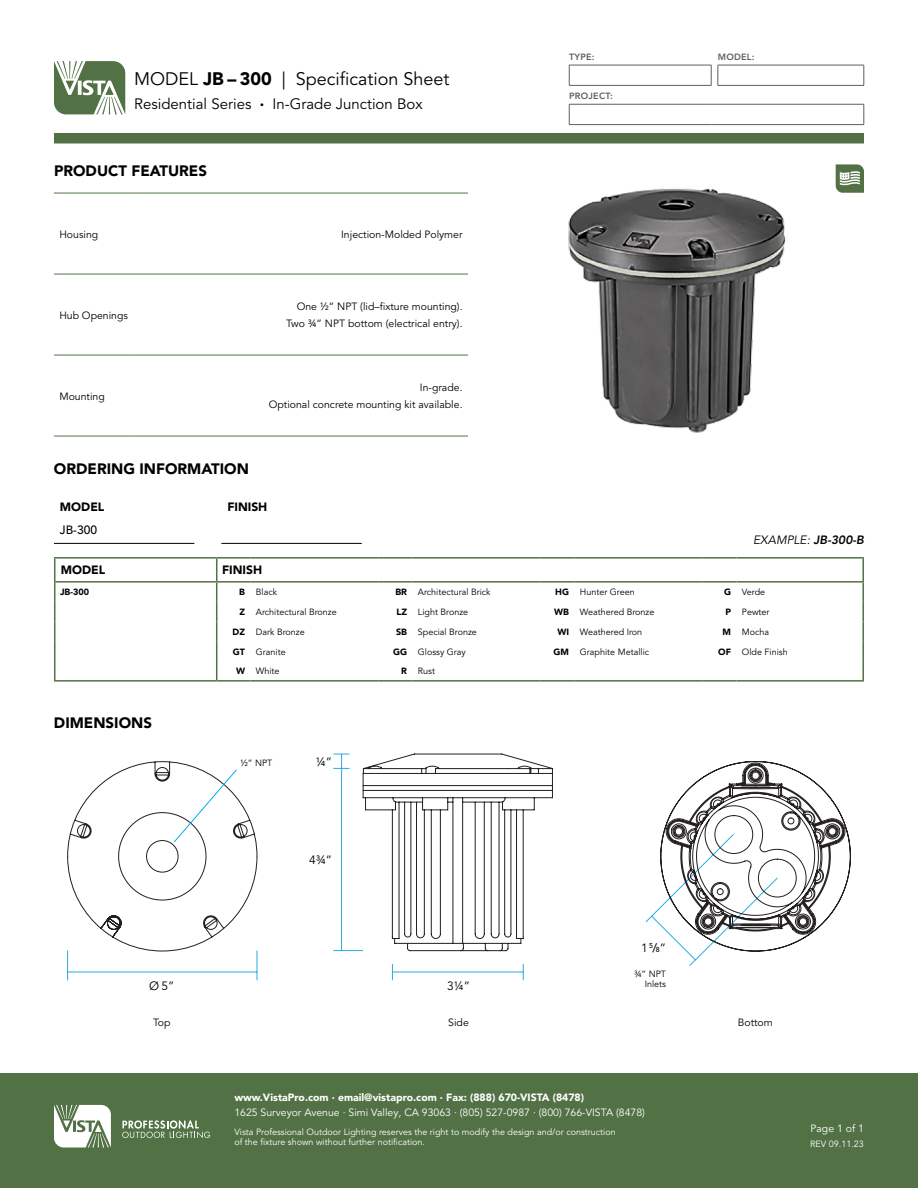
<style>
.page{position:relative;width:918px;height:1188px;background:#fff}
.page>*{position:absolute;margin:0;border:0;box-sizing:border-box;transform-origin:0 0}
.t1{font:18px "Avenir LT Pro";color:#000}
.t2{font:900 15px "Avenir LT Pro";color:#000}
.t3{font:15px "Avenir LT Pro";color:#000}
.t4{font:900 12px "Avenir LT Pro";color:#000}
.t5{font:12px "Avenir LT Pro";color:#000}
.t6{font:italic 12px "Avenir LT Pro";color:#000}
.t7{font:500 12px "Avenir LT Pro";color:#000}
.t8{font:10.5px/16.5px "Avenir LT Pro";color:#000;text-align:right}
.t9{font:10.5px "Avenir LT Pro";color:#fff}
.t10{font:900 10.5px "Avenir LT Pro";color:#fff}
.t11{font:9px/10.8px "Avenir LT Pro";color:#000;text-align:right}
.t12{font:9px/10.8px "Avenir LT Pro";color:#fff}
.t13{font:800 9px "Avenir LT Pro";letter-spacing:.025em;color:#5f5f5f}
.t14{font:900 9px "Avenir LT Pro";color:#000}
.s1{font-weight:900}
.s2{font-weight:800}
.s3{font-weight:500}
.s4{font-weight:500;font-size:7.2px}
</style>
<div class="page">
<img style="left:568px;top:164px;width:268px;height:269px">
<svg style="left:67px;top:907px;width:637px;height:74px"></svg>
<svg style="left:660px;top:761px;width:191px;height:191px"></svg>
<svg style="left:67px;top:754px;width:486px;height:197px"></svg>
<svg style="left:174px;top:769px;width:63px;height:73px"></svg>
<div style="left:0;top:1074px;width:918px;height:114px;background:#527246"></div>
<svg style="left:54px;top:1105px;width:57px;height:43px"></svg>
<svg style="left:122px;top:1120px;width:88px;height:18px"></svg>
<svg style="left:54px;top:61px;width:71px;height:53px"></svg>
<div style="left:54px;top:133px;width:810px;height:10px;background:#527246"></div>
<svg style="left:864px;top:104px;width:1px;height:20px"></svg>
<hr style="left:569px;top:65px;width:142px;height:1px;background:#5f6060">
<svg style="left:569px;top:65px;width:1px;height:20px"></svg>
<svg style="left:711px;top:65px;width:1px;height:20px"></svg>
<hr style="left:569px;top:85px;width:142px;height:1px;background:#5f6060">
<hr style="left:718px;top:85px;width:146px;height:1px;background:#5f6060">
<hr style="left:718px;top:65px;width:146px;height:1px;background:#5f5f5f">
<svg style="left:718px;top:65px;width:1px;height:20px"></svg>
<svg style="left:864px;top:65px;width:1px;height:20px"></svg>
<hr style="left:569px;top:104px;width:142px;height:1px;background:#5f5f5f">
<svg style="left:569px;top:104px;width:1px;height:20px"></svg>
<hr style="left:718px;top:104px;width:146px;height:1px;background:#5f5f5f">
<hr style="left:569px;top:124px;width:142px;height:1px;background:#5f5f5f">
<hr style="left:718px;top:124px;width:146px;height:1px;background:#5f5f5f">
<svg style="left:836px;top:164px;width:28px;height:29px"></svg>
<hr style="left:54px;top:193px;width:79px;height:1px;background:#527246">
<hr style="left:133px;top:193px;width:335px;height:1px;background:#527246">
<hr style="left:54px;top:274px;width:79px;height:1px;background:#527246">
<hr style="left:133px;top:274px;width:335px;height:1px;background:#527246">
<hr style="left:54px;top:355px;width:79px;height:1px;background:#527246">
<hr style="left:54px;top:436px;width:79px;height:1px;background:#527246">
<hr style="left:133px;top:355px;width:335px;height:1px;background:#527246">
<hr style="left:133px;top:436px;width:335px;height:1px;background:#527246">
<hr style="left:54px;top:543px;width:140px;height:1px;background:#000">
<hr style="left:221px;top:543px;width:141px;height:1px;background:#000">
<hr style="left:54px;top:557px;width:163px;height:2px;background:#527246">
<hr style="left:217px;top:557px;width:33px;height:2px;background:#527246">
<hr style="left:250px;top:557px;width:129px;height:2px;background:#527246">
<hr style="left:379px;top:557px;width:33px;height:2px;background:#527246">
<hr style="left:412px;top:557px;width:129px;height:2px;background:#527246">
<hr style="left:541px;top:557px;width:33px;height:2px;background:#527246">
<hr style="left:574px;top:557px;width:129px;height:2px;background:#527246">
<hr style="left:703px;top:557px;width:33px;height:2px;background:#527246">
<hr style="left:736px;top:557px;width:128px;height:2px;background:#527246">
<hr style="left:862px;top:559px;width:2px;height:22px;background:#527246">
<hr style="left:54px;top:581px;width:163px;height:2px;background:#527246">
<hr style="left:217px;top:581px;width:33px;height:2px;background:#527246">
<hr style="left:250px;top:581px;width:129px;height:2px;background:#527246">
<hr style="left:379px;top:581px;width:33px;height:2px;background:#527246">
<hr style="left:412px;top:581px;width:129px;height:2px;background:#527246">
<hr style="left:541px;top:581px;width:33px;height:2px;background:#527246">
<hr style="left:574px;top:581px;width:129px;height:2px;background:#527246">
<hr style="left:703px;top:581px;width:33px;height:2px;background:#527246">
<hr style="left:736px;top:581px;width:128px;height:2px;background:#527246">
<svg style="left:862px;top:583px;width:2px;height:38px"></svg>
<hr style="left:862px;top:621px;width:2px;height:20px;background:#527246">
<hr style="left:862px;top:641px;width:2px;height:20px;background:#527246">
<svg style="left:54px;top:559px;width:1px;height:121px"></svg>
<hr style="left:54px;top:680px;width:163px;height:2px;background:#527246">
<svg style="left:216px;top:559px;width:1px;height:121px"></svg>
<hr style="left:217px;top:680px;width:33px;height:2px;background:#527246">
<hr style="left:250px;top:680px;width:129px;height:2px;background:#527246">
<hr style="left:379px;top:680px;width:33px;height:2px;background:#527246">
<hr style="left:412px;top:680px;width:129px;height:2px;background:#527246">
<hr style="left:541px;top:680px;width:33px;height:2px;background:#527246">
<hr style="left:574px;top:680px;width:129px;height:2px;background:#527246">
<hr style="left:703px;top:680px;width:33px;height:2px;background:#527246">
<svg style="left:862px;top:661px;width:2px;height:19px"></svg>
<hr style="left:736px;top:680px;width:128px;height:2px;background:#527246">
<h1 class="t1" style="left:134px;top:68px;width:317px">MODEL <span class="s1">JB – 300</span> | Specification Sheet</h1>
<h2 class="t3" style="left:134px;top:95px;width:290px">Residential Series <span class="s1">·</span> In-Grade Junction Box</h2>
<h2 class="t2" style="left:54px;top:162px;width:155px">PRODUCT FEATURES</h2>
<p class="t8" style="left:59px;top:226px;width:40px">Housing</p>
<p class="t8" style="left:341px;top:226px;width:123px">Injection-Molded Polymer</p>
<p class="t8" style="left:59px;top:307px;width:70px">Hub Openings</p>
<p class="t8" style="left:286px;top:299px;width:178px">One ½” NPT (lid–fixture mounting).<br>Two ¾” NPT bottom (electrical entry).</p>
<p class="t8" style="left:59px;top:388px;width:47px">Mounting</p>
<p class="t8" style="left:269px;top:380px;width:195px">In-grade.<br>Optional concrete mounting kit available.</p>
<p class="t13" style="left:569px;top:52px;width:27px">TYPE:</p>
<p class="t13" style="left:718px;top:52px;width:38px">MODEL:</p>
<p class="t13" style="left:569px;top:91px;width:45px">PROJECT:</p>
<h2 class="t2" style="left:54px;top:460px;width:196px">ORDERING INFORMATION</h2>
<h3 class="t4" style="left:60px;top:499px;width:46px">MODEL</h3>
<h3 class="t4" style="left:227px;top:499px;width:41px">FINISH</h3>
<h3 class="t7" style="left:60px;top:523px;width:39px">JB-300</h3>
<h3 class="t4" style="left:61px;top:563px;width:46px">MODEL</h3>
<h3 class="t4" style="left:222px;top:563px;width:41px">FINISH</h3>
<p class="t14" style="left:60px;top:587px;width:30px">JB-300</p>
<p class="t11" style="left:239px;top:587px;width:39px"><span class="s1">B</span> Black</p>
<p class="t11" style="left:395px;top:587px;width:97px"><span class="s1">BR</span> Architectural Brick</p>
<p class="t11" style="left:555px;top:587px;width:81px"><span class="s1">HG</span> Hunter Green</p>
<p class="t11" style="left:724px;top:587px;width:43px"><span class="s1">G</span> Verde</p>
<p class="t11" style="left:239px;top:607px;width:99px"><span class="s1">Z</span> Architectural Bronze</p>
<p class="t11" style="left:397px;top:607px;width:73px"><span class="s1">LZ</span> Light Bronze</p>
<p class="t11" style="left:554px;top:607px;width:102px"><span class="s1">WB</span> Weathered Bronze</p>
<p class="t11" style="left:725px;top:607px;width:46px"><span class="s1">P</span> Pewter</p>
<p class="t11" style="left:233px;top:626px;width:74px"><span class="s1">DZ</span> Dark Bronze</p>
<p class="t11" style="left:396px;top:626px;width:82px"><span class="s1">SB</span> Special Bronze</p>
<p class="t11" style="left:557px;top:626px;width:86px"><span class="s1">WI</span> Weathered Iron</p>
<p class="t11" style="left:723px;top:626px;width:48px"><span class="s1">M</span> Mocha</p>
<p class="t11" style="left:233px;top:646px;width:54px"><span class="s1">GT</span> Granite</p>
<p class="t11" style="left:393px;top:646px;width:74px"><span class="s1">GG</span> Glossy Gray</p>
<p class="t11" style="left:554px;top:646px;width:97px"><span class="s1">GM</span> Graphite Metallic</p>
<p class="t11" style="left:718px;top:646px;width:71px"><span class="s1">OF</span> Olde Finish</p>
<p class="t11" style="left:236px;top:666px;width:45px"><span class="s1">W</span> White</p>
<p class="t11" style="left:401px;top:666px;width:35px"><span class="s1">R</span> Rust</p>
<h3 class="t6" style="left:753px;top:532px;width:112px">EXAMPLE: <span class="s2">JB-300-B</span></h3>
<h2 class="t2" style="left:54px;top:714px;width:100px">DIMENSIONS</h2>
<p class="t11" style="left:240px;top:758px;width:34px">½” NPT</p>
<h3 class="t5" style="left:316px;top:755px;width:18px">¼”</h3>
<h3 class="t5" style="left:309px;top:853px;width:24px">4¾”</h3>
<h3 class="t5" style="left:149px;top:979px;width:27px">Ø 5”</h3>
<h3 class="t5" style="left:447px;top:979px;width:24px">3¼”</h3>
<h3 class="t5" style="left:641px;top:940px;width:26px">1 <sup>5</sup><span class="s3">/</span><span class="s4">8</span>”</h3>
<p class="t11" style="left:634px;top:968px;width:34px">3/4” NPT<br>Inlets</p>
<p class="t8" style="left:153px;top:1014px;width:19px">Top</p>
<p class="t8" style="left:448px;top:1014px;width:22px">Side</p>
<p class="t8" style="left:738px;top:1014px;width:36px">Bottom</p>
<p class="t10" style="left:234px;top:1091px;width:351px">www.VistaPro.com · email@vistapro.com · Fax: (888) 670-VISTA (8478)</p>
<p class="t9" style="left:234px;top:1106px;width:412px">1625 Surveyor Avenue · Simi Valley, CA 93063 · (805) 527-0987 · (800) 766-VISTA (8478)</p>
<p class="t12" style="left:234px;top:1126px;width:383px">Vista Professional Outdoor Lighting reserves the right to modify the design and/or construction of the fixture shown without further notification.</p>
<p class="t9" style="left:811px;top:1122px;width:55px">Page 1 of 1</p>
<p class="t12" style="left:810px;top:1139px;width:55px">REV 09.11.23</p>
</div>
